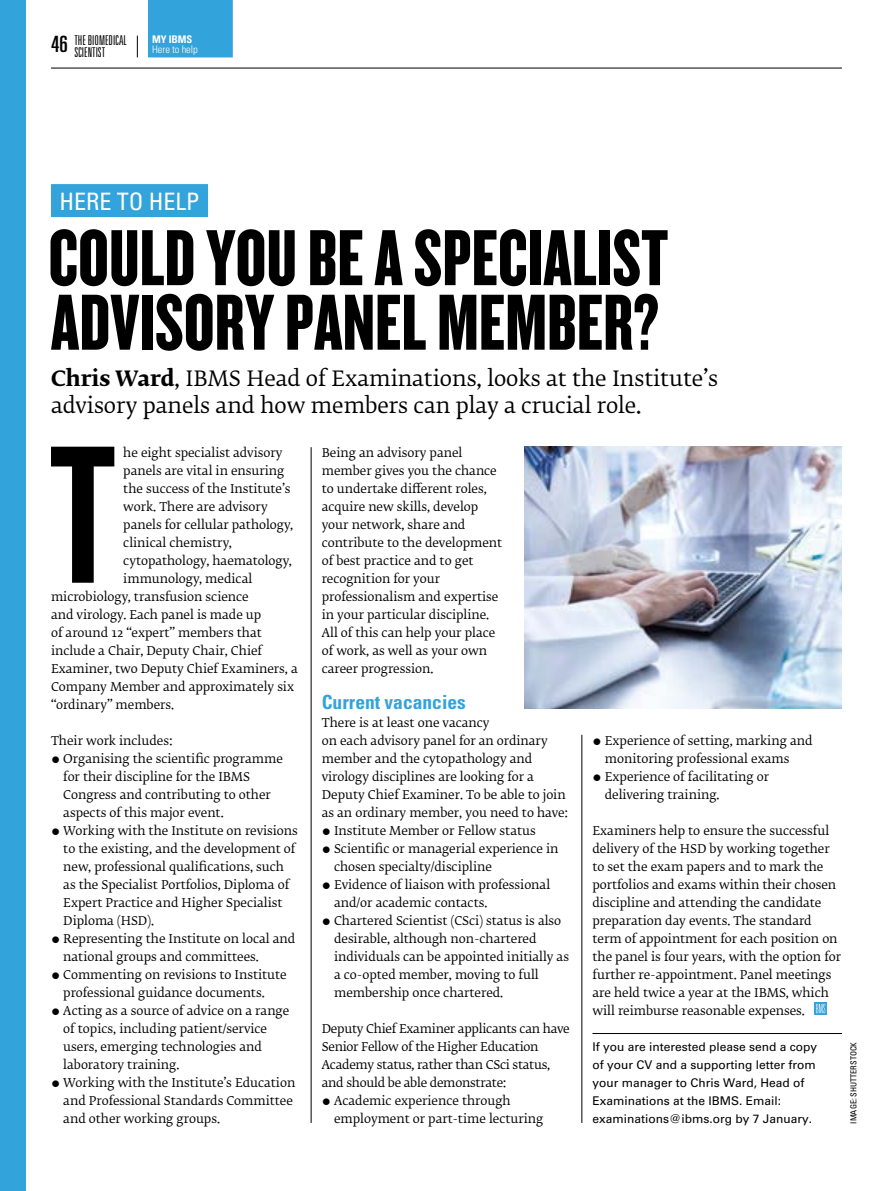
<style>
.page{position:relative;width:893px;height:1191px;background:#fff}
.page>*{position:absolute;margin:0;border:0;box-sizing:border-box;transform-origin:0 0}
.t1{font:204.15px "Knockout HTF48 Featherweight";color:#000}
.t2{font:82.5px/64.5px "Knockout HTF68 Full Featherwt";letter-spacing:.005em;color:#000}
.t3{font:condensed 24px "Univers";color:#fff}
.t4{font:21px/27px "Fedra Serif B Std";color:#000}
.t5{font:700 condensed 19.5px "Univers";color:#33a3dc}
.t6{font:300 ultra-condensed 13.5px/12px "Univers";color:#000;text-align:center}
.t7{font:12px/18px "Fedra Serif B Std";color:#000}
.t8{font:12px/18px "Univers";color:#000}
.t9{font:12px/18px "Fedra Serif B Std";letter-spacing:-.02em;color:#000}
.t10{font:300 condensed 10.5px "Univers";letter-spacing:-.01em;color:#fff}
.t11{font:700 condensed 10.5px "Univers";letter-spacing:-.01em;color:#fff}
.t12{font:condensed 8.25px "Univers";color:#000}
.s1{font-weight:400;font-size:22.5px}
.s2{font-weight:700}
</style>
<div class="page">
<div style="left:51px;top:184px;width:157px;height:33px;background:#33a3dc"></div>
<hr style="left:592px;top:1033px;width:250px;height:1px;background:#000">
<svg style="left:814px;top:1002px;width:13px;height:13px"></svg>
<hr style="left:582px;top:735px;width:1px;height:388px;background:#000">
<img style="left:525px;top:446px;width:317px;height:263px">
<hr style="left:311px;top:447px;width:1px;height:676px;background:#000">
<svg style="left:137px;top:36px;width:1px;height:21px"></svg>
<div style="left:0;top:0;width:26px;height:1191px;background:#33a3dc"></div>
<hr style="left:51px;top:68px;width:791px;height:1px;background:#000">
<div style="left:148px;top:0;width:85px;height:57px;background:#33a3dc"></div>
<p class="t6" style="left:51px;top:34px;width:78px"><span class="s1">46</span> THE BIOMEDICAL<br>SCIENTIST</p>
<p class="t11" style="left:152px;top:33px;width:42px">MY IBMS</p>
<p class="t10" style="left:152px;top:43px;width:47px">Here to help</p>
<h3 class="t3" style="left:60px;top:186px;width:141px">HERE TO HELP</h3>
<h2 class="t2" style="left:49px;top:227px;width:621px">COULD YOU BE A SPECIALIST<br>ADVISORY PANEL MEMBER?</h2>
<h3 class="t4" style="left:51px;top:367px;width:668px"><span class="s2">Chris Ward</span>, IBMS Head of Examinations, looks at the Institute’s advisory panels and how members can play a crucial role.</h3>
<h1 class="t1" style="left:49px;top:412px;width:68px">T</h1>
<p class="t7" style="left:123px;top:444px;width:161px">he eight specialist advisory</p>
<p class="t7" style="left:322px;top:444px;width:182px">Being an advisory panel member gives you the chance to undertake different roles, acquire new skills, develop your network, share and contribute to the development of best practice and to get recognition for your professionalism and expertise in your particular discipline.<br>All of this can help your place of work, as well as your own career progression.</p>
<h3 class="t5" style="left:322px;top:690px;width:146px">Current vacancies</h3>
<p class="t7" style="left:322px;top:714px;width:248px">There is at least one vacancy<br>on each advisory panel for an ordinary member and the cytopathology and virology disciplines are looking for a Deputy Chief Examiner. To be able to join as an ordinary member, you need to have:</p>
<p class="t7" style="left:322px;top:822px;width:215px">● Institute Member or Fellow status</p>
<p class="t7" style="left:334px;top:840px;width:226px;text-indent:-12px">● Scientific or managerial experience in chosen specialty/discipline</p>
<p class="t7" style="left:334px;top:876px;width:218px;text-indent:-12px">● Evidence of liaison with professional and/or academic contacts.</p>
<p class="t7" style="left:334px;top:912px;width:236px;text-indent:-12px">● Chartered Scientist (CSci) status is also desirable, although non-chartered individuals can be appointed initially as a co-opted member, moving to full membership once chartered.</p>
<p class="t9" style="left:322px;top:1020px;width:249px">Deputy Chief Examiner applicants can have Senior Fellow of the Higher Education Academy status, rather than CSci status, and should be able demonstrate:</p>
<p class="t7" style="left:334px;top:1092px;width:211px;text-indent:-12px">● Academic experience through employment or part-time lecturing</p>
<p class="t7" style="left:123px;top:462px;width:163px">panels are vital in ensuring</p>
<p class="t7" style="left:123px;top:480px;width:169px">the success of the Institute’s</p>
<p class="t7" style="left:123px;top:498px;width:146px">work. There are advisory</p>
<p class="t7" style="left:123px;top:516px;width:171px">panels for cellular pathology,</p>
<p class="t7" style="left:123px;top:534px;width:110px">clinical chemistry,</p>
<p class="t7" style="left:123px;top:552px;width:170px">cytopathology, haematology,</p>
<p class="t7" style="left:123px;top:570px;width:130px">immunology, medical</p>
<p class="t7" style="left:51px;top:588px;width:199px">microbiology, transfusion science</p>
<p class="t7" style="left:51px;top:606px;width:212px">and virology. Each panel is made up</p>
<p class="t7" style="left:51px;top:624px;width:212px">of around 12 “expert” members that</p>
<p class="t7" style="left:51px;top:642px;width:213px">include a Chair, Deputy Chair, Chief</p>
<p class="t7" style="left:51px;top:660px;width:248px">Examiner, two Deputy Chief Examiners, a</p>
<p class="t7" style="left:51px;top:678px;width:245px">Company Member and approximately six</p>
<p class="t7" style="left:51px;top:696px;width:125px">“ordinary” members.</p>
<p class="t7" style="left:51px;top:732px;width:123px">Their work includes:</p>
<p class="t7" style="left:63px;top:750px;width:221px;text-indent:-12px">● Organising the scientific programme for their discipline for the IBMS Congress and contributing to other aspects of this major event.</p>
<p class="t7" style="left:63px;top:822px;width:236px;text-indent:-12px">● Working with the Institute on revisions to the existing, and the development of new, professional qualifications, such as the Specialist Portfolios, Diploma of Expert Practice and Higher Specialist Diploma (HSD).</p>
<p class="t7" style="left:63px;top:930px;width:233px;text-indent:-12px">● Representing the Institute on local and national groups and committees.</p>
<p class="t7" style="left:63px;top:966px;width:225px;text-indent:-12px">● Commenting on revisions to Institute professional guidance documents.</p>
<p class="t7" style="left:63px;top:1002px;width:228px;text-indent:-12px">● Acting as a source of advice on a range of topics, including patient/service users, emerging technologies and laboratory training.</p>
<p class="t7" style="left:63px;top:1074px;width:233px;text-indent:-12px">● Working with the Institute’s Education and Professional Standards Committee and other working groups.</p>
<p class="t7" style="left:605px;top:732px;width:209px;text-indent:-12px">● Experience of setting, marking and monitoring professional exams</p>
<p class="t7" style="left:605px;top:768px;width:166px;text-indent:-12px">● Experience of facilitating or delivering training.</p>
<p class="t7" style="left:592px;top:822px;width:250px">Examiners help to ensure the successful delivery of the HSD by working together to set the exam papers and to mark the portfolios and exams within their chosen discipline and attending the candidate preparation day events. The standard term of appointment for each position on the panel is four years, with the option for further re-appointment. Panel meetings are held twice a year at the IBMS, which will reimburse reasonable expenses.</p>
<p class="t8" style="left:592px;top:1037px;width:226px">If you are interested please send a copy of your CV and a supporting letter from your manager to Chris Ward, Head of Examinations at the IBMS. Email: examinations@ibms.org by 7 January.</p>
<p class="t12" style="left:848px;top:1123px;width:83px;rotate:-90deg">IMAGE: SHUTTERSTOCK</p>
</div>
